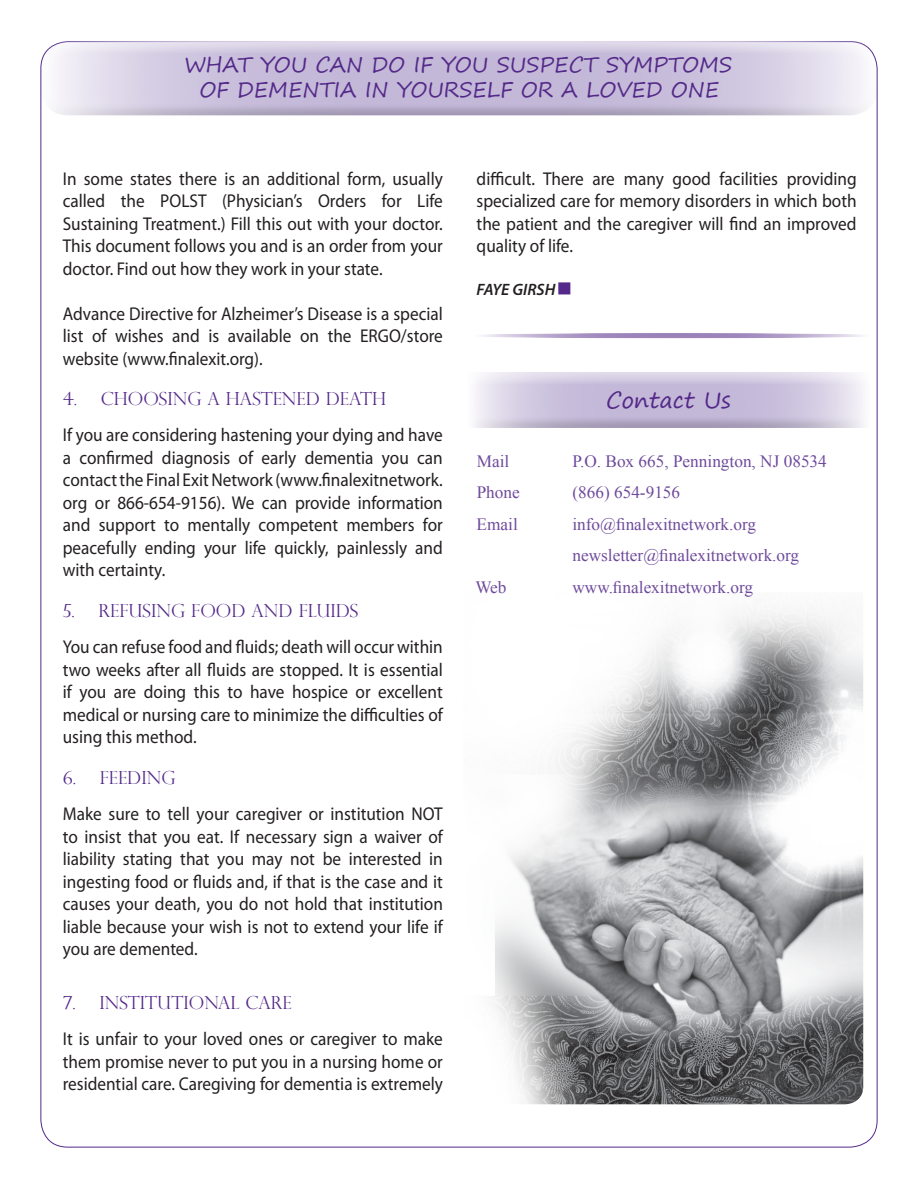
<style>
.page{position:relative;width:918px;height:1188px;background:#fff}
.page>*{position:absolute;margin:0;border:0;box-sizing:border-box;transform-origin:0 0}
.t1{font:22.5px "Segoe Print";color:#542989}
.t2{font:21px/25.2px "Segoe Print";color:#542989;text-align:center}
.t3{font:18.6px/22.5px "Myriad Pro";color:#231f20;text-align:justify;scale:.93 1}
.Body_Paragraph_Style{font:300 18px "Perpetua Titling";color:#542989}
.t4{font:17.25px/31.5px "Times New Roman";color:#542989}
.t5{font:italic 600 16.5px "Myriad Pro";color:#231f20}
</style>
<div class="page">
<div style="left:39px;top:40px;width:840px;height:77px;background:#231f20;opacity:.2"></div>
<div style="left:39px;top:40px;width:840px;height:45px;background:#fff;opacity:.75"></div>
<div style="left:472px;top:332px;width:399px;height:7px;background:#fff;opacity:.75"></div>
<img style="left:492px;top:612px;width:371px;height:492px">
<div style="left:466px;top:371px;width:405px;height:58px;background:#231f20;opacity:.2"></div>
<div style="left:466px;top:371px;width:405px;height:44px;background:#fff;opacity:.75"></div>
<p class="t2" style="left:184px;top:51px;width:550px">WHAT YOU CAN DO IF YOU SUSPECT SYMPTOMS<br>OF DEMENTIA IN YOURSELF OR A LOVED ONE</p>
<p class="t3" style="left:63px;top:167px;width:410px">In some states there is an additional form, usually called the POLST (Physician’s Orders for Life Sustaining Treatment.) Fill this out with your doctor.<br>This document follows you and is an order from your doctor. Find out how they work in your state.</p>
<p class="t3" style="left:63px;top:302px;width:410px">Advance Directive for Alzheimer’s Disease is a special list of wishes and is available on the ERGO/store website (www.finalexit.org).</p>
<p class="Body_Paragraph_Style" style="left:63px;top:388px;width:325px">4. CHOOSING A HASTENED DEATH</p>
<p class="t3" style="left:63px;top:424px;width:410px">If you are considering hastening your dying and have a confirmed diagnosis of early dementia you can contact the Final Exit Network (www.finalexitnetwork. org or 866-654-9156). We can provide information and support to mentally competent members for peacefully ending your life quickly, painlessly and with certainty.</p>
<p class="Body_Paragraph_Style" style="left:63px;top:600px;width:297px">5. REFUSING FOOD AND FLUIDS</p>
<p class="t3" style="left:63px;top:636px;width:410px">You can refuse food and fluids; death will occur within two weeks after all fluids are stopped. It is essential if you are doing this to have hospice or excellent medical or nursing care to minimize the difficulties of using this method.</p>
<p class="Body_Paragraph_Style" style="left:63px;top:767px;width:114px">6. FEEDING</p>
<p class="t3" style="left:63px;top:803px;width:410px">Make sure to tell your caregiver or institution NOT to insist that you eat. If necessary sign a waiver of liability stating that you may not be interested in ingesting food or fluids and, if that is the case and it causes your death, you do not hold that institution liable because your wish is not to extend your life if you are demented.</p>
<p class="Body_Paragraph_Style" style="left:63px;top:992px;width:231px">7. INSTITUTIONAL CARE</p>
<p class="t3" style="left:63px;top:1027px;width:410px">It is unfair to your loved ones or caregiver to make them promise never to put you in a nursing home or residential care. Caregiving for dementia is extremely</p>
<p class="t3" style="left:477px;top:167px;width:410px">difficult. There are many good facilities providing specialized care for memory disorders in which both the patient and the caregiver will find an improved quality of life.</p>
<p class="t5" style="left:477px;top:279px;width:80px">FAYE GIRSH</p>
<p class="t1" style="left:606px;top:380px;width:126px">Contact Us</p>
<p class="t4" style="left:477px;top:445px;width:34px">Mail</p>
<p class="t4" style="left:572px;top:445px;width:256px">P.O. Box 665, Pennington, NJ 08534</p>
<p class="t4" style="left:477px;top:477px;width:45px">Phone</p>
<p class="t4" style="left:572px;top:477px;width:109px">(866) 654-9156</p>
<p class="t4" style="left:477px;top:508px;width:43px">Email</p>
<p class="t4" style="left:572px;top:508px;width:228px">info@finalexitnetwork.org newsletter@finalexitnetwork.org</p>
<p class="t4" style="left:475px;top:571px;width:33px">Web</p>
<p class="t4" style="left:572px;top:571px;width:182px">www.finalexitnetwork.org</p>
</div>
